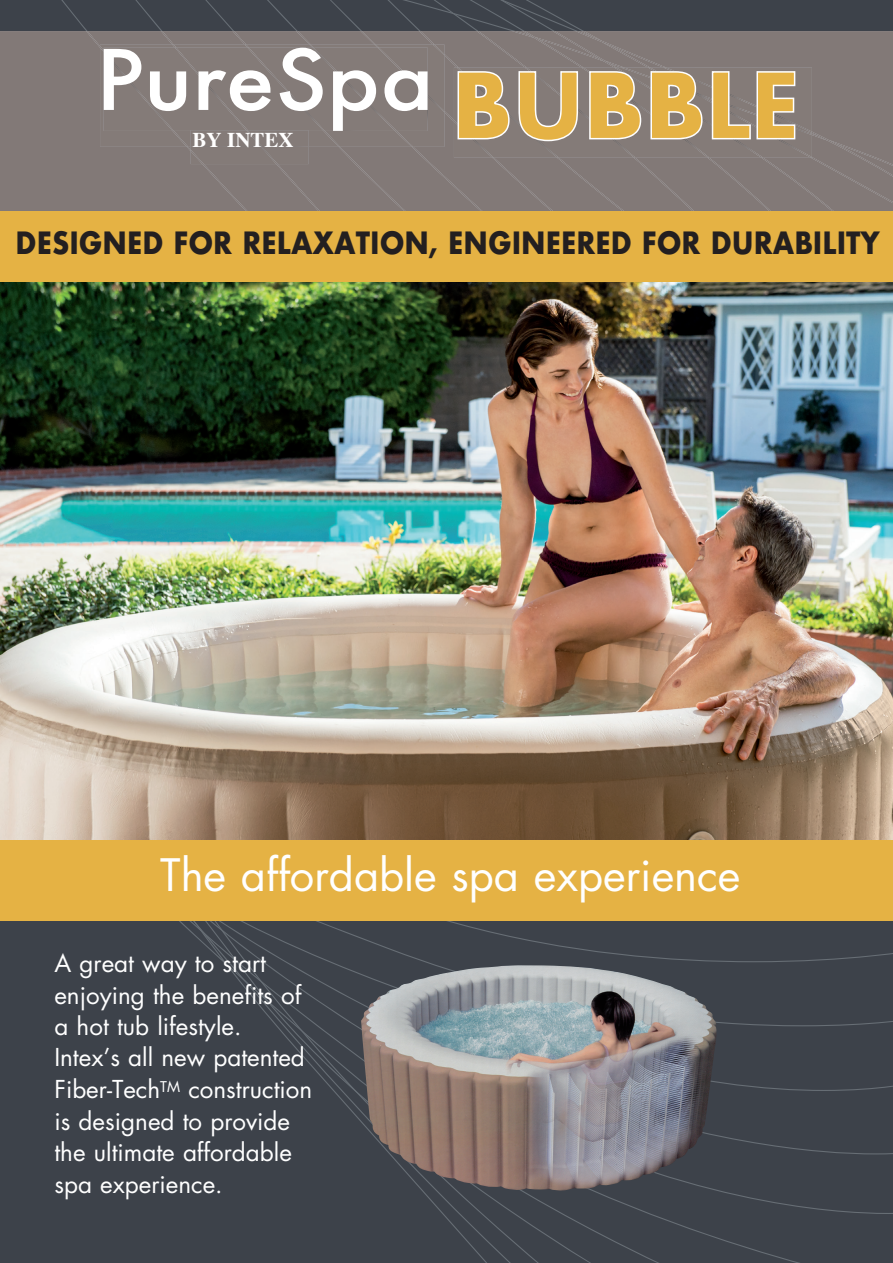
<style>
.page{position:relative;width:893px;height:1263px;background:#3d424a}
.page>*{position:absolute;margin:0;border:0;box-sizing:border-box;transform-origin:0 0}
.t1{font:500 81px "Futura";color:#fff;scale:1.1 1}
.t2{font:43.5px "Futura";color:#fff}
.t3{font:700 29.85px "Futura";color:#231f20;scale:.9 1}
.t4{font:24px/31.5px "Futura";color:#fff}
.t5{font:700 21px "Times";color:#fff}
</style>
<div class="page">
<svg style="left:276px;top:1026px;width:617px;height:65px"></svg>
<svg style="left:179px;top:921px;width:714px;height:105px"></svg>
<svg style="left:193px;top:921px;width:700px;height:41px"></svg>
<svg style="left:388px;top:0;width:196px;height:31px"></svg>
<img style="left:0;top:282px;width:893px;height:558px">
<div style="left:0;top:212px;width:893px;height:70px;background:#e5b244"></div>
<svg style="left:0;top:31px;width:893px;height:181px;background:#8d8175"></svg>
<div style="left:0;top:840px;width:893px;height:81px;background:#e5b244"></div>
<img style="left:361px;top:965px;width:356px;height:226px">
<h1 class="t1" style="left:96px;top:24px;width:309px">PureSpa</h1>
<p class="t5" style="left:192px;top:120px;width:103px">BY INTEX</p>
<p class="t3" style="left:16px;top:221px;width:962px">DESIGNED FOR RELAXATION, ENGINEERED FOR DURABILITY</p>
<h2 class="t2" style="left:160px;top:845px;width:582px">The affordable spa experience</h2>
<p class="t4" style="left:54px;top:947px;width:259px">A great way to start enjoying the benefits of a hot tub lifestyle.<br>Intex’s all new patented<br>Fiber-Tech<sup>TM</sup> construction is designed to provide the ultimate affordable spa experience.</p>
</div>
